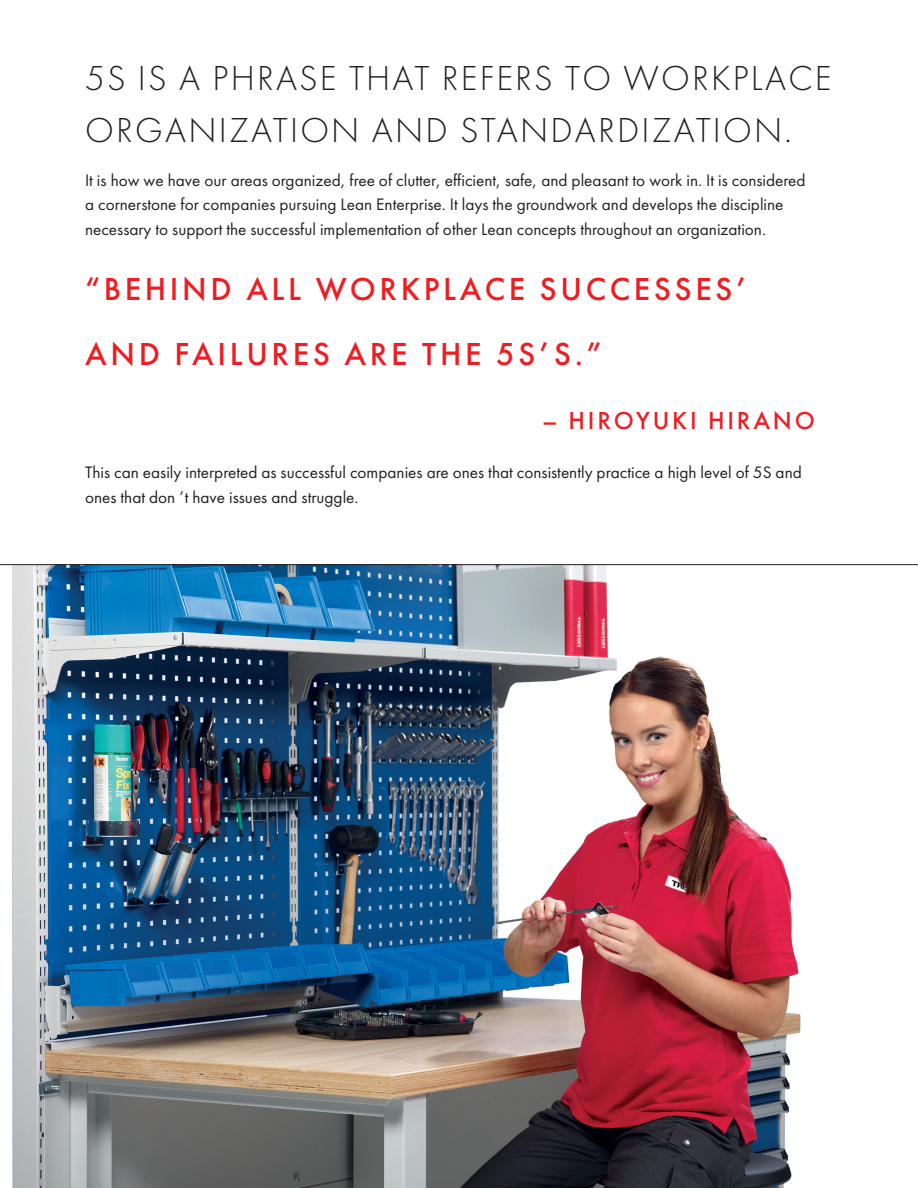
<style>
.page{position:relative;width:918px;height:1188px;background:#fff}
.page>*{position:absolute;margin:0;border:0;box-sizing:border-box;transform-origin:0 0}
.t1{font:300 36px/51.6px "Futura";letter-spacing:.06em;color:#231f20}
.t2{font:500 33px/64.8px "Futura";letter-spacing:.11em;color:#ee1d23}
.t3{font:500 25.5px "Futura";letter-spacing:.11em;color:#ee1d23}
.t4{font:17.25px/24.6px "Futura";color:#231f20}
</style>
<div class="page">
<img style="left:0;top:564px;width:918px;height:624px">
<h1 class="t1" style="left:85px;top:53px;width:748px">5S IS A PHRASE THAT REFERS TO WORKPLACE<br>ORGANIZATION AND STANDARDIZATION.</h1>
<p class="t4" style="left:85px;top:168px;width:722px">It is how we have our areas organized, free of clutter, efficient, safe, and pleasant to work in. It is considered a cornerstone for companies pursuing Lean Enterprise. It lays the groundwork and develops the discipline necessary to support the successful implementation of other Lean concepts throughout an organization.</p>
<h2 class="t2" style="left:85px;top:257px;width:664px">“BEHIND ALL WORKPLACE SUCCESSES’<br>AND FAILURES ARE THE 5S’S.”</h2>
<h3 class="t3" style="left:543px;top:405px;width:274px">– HIROYUKI HIRANO</h3>
<p class="t4" style="left:85px;top:460px;width:718px">This can easily interpreted as successful companies are ones that consistently practice a high level of 5S and ones that don ’t have issues and struggle.</p>
</div>
